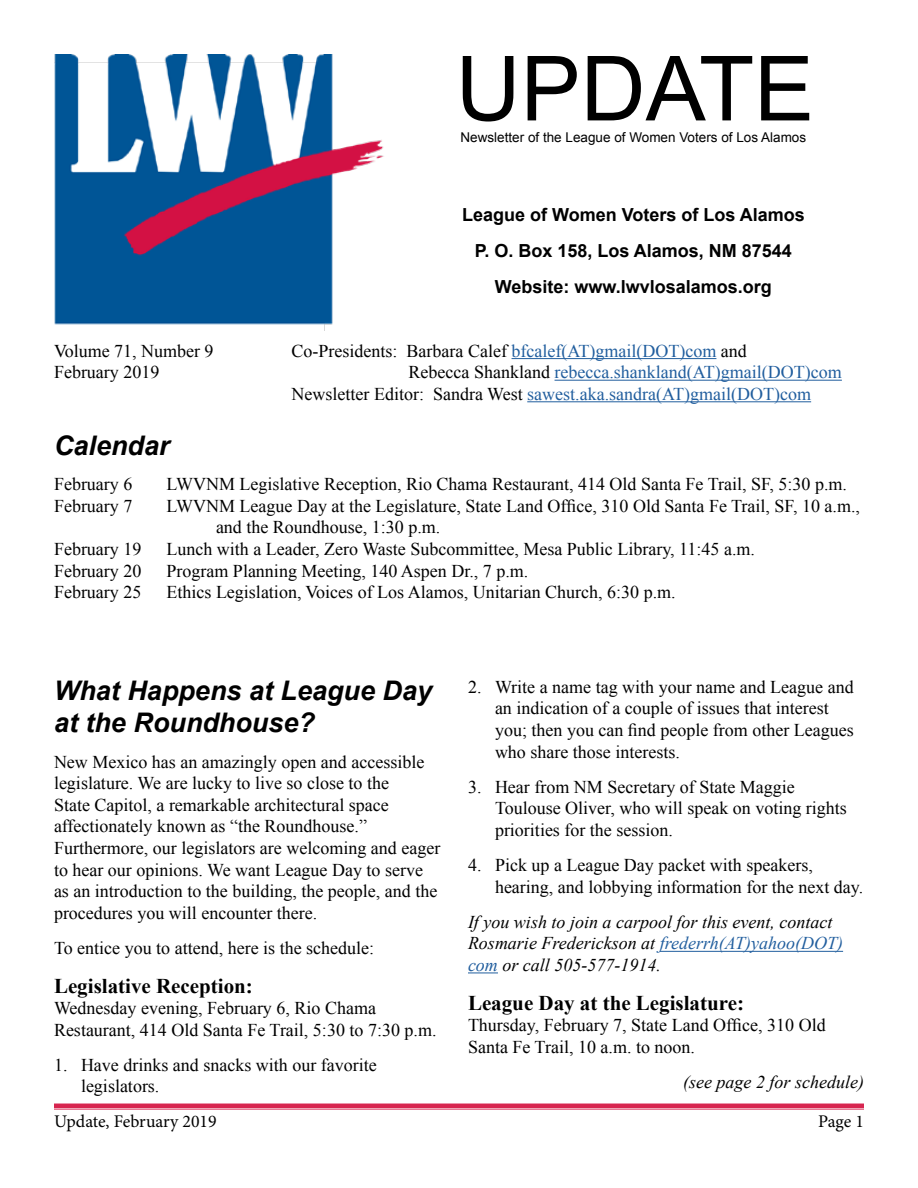
<style>
.page{position:relative;width:918px;height:1188px;background:#fff}
.page>*{position:absolute;margin:0;border:0;box-sizing:border-box;transform-origin:0 0}
.t1{font:90px "Arial";color:#000}
.t2{font:italic 700 27px/32.4px "Arial";color:#000}
.t3{font:700 21px "Times New Roman";color:#000}
.t4{font:18px/21.6px "Times New Roman";color:#000}
.t5{font:italic 18px/21.6px "Times New Roman";color:#000}
.t6{font:18px "Times New Roman";color:#215e9e}
.t7{font:700 18px/36px "Arial";color:#000;text-align:center}
.t8{font:17.85px "Minion Pro";letter-spacing:-.005em;color:#000}
.t9{font:13.5px "Arial";color:#000}
.s1{color:#215e9e}
.s2{color:#000}
</style>
<div class="page">
<hr style="left:54px;top:1104px;width:810px;height:4px;background:#d7254f">
<hr style="left:54px;top:1109px;width:810px;height:1px;background:#d7254f">
<img style="left:54px;top:54px;width:330px;height:276px">
<hr style="left:512px;top:358px;width:204px;height:1px;background:#215e9e">
<hr style="left:555px;top:380px;width:287px;height:1px;background:#215e9e">
<hr style="left:527px;top:401px;width:284px;height:1px;background:#215e9e">
<hr style="left:660px;top:951px;width:183px;height:1px;background:#215e9e">
<hr style="left:468px;top:973px;width:30px;height:1px;background:#215e9e">
<h1 class="t1" style="left:456px;top:30px;width:360px">UPDATE</h1>
<p class="t9" style="left:461px;top:128px;width:347px">Newsletter of the League of Women Voters of Los Alamos</p>
<p class="t7" style="left:462px;top:198px;width:344px">League of Women Voters of Los Alamos<br>P. O. Box 158, Los Alamos, NM 87544<br>Website: www.lwvlosalamos.org</p>
<p class="t4" style="left:54px;top:340px;width:161px">Volume 71, Number 9<br>February 2019</p>
<p class="t4" style="left:292px;top:340px;width:457px">Co-Presidents: Barbara Calef <span class="s1">bfcalef(AT)gmail(DOT)com</span> and</p>
<p class="t6" style="left:409px;top:360px;width:435px"><span class="s2">Rebecca Shankland</span> rebecca.shankland(AT)gmail(DOT)com</p>
<p class="t6" style="left:292px;top:382px;width:521px"><span class="s2">Newsletter Editor: Sandra West</span> sawest.aka.sandra(AT)gmail(DOT)com</p>
<h2 class="t2" style="left:54px;top:431px;width:117px">Calendar</h2>
<p class="t4" style="left:54px;top:473px;width:80px">February 6</p>
<p class="t4" style="left:166px;top:473px;width:682px">LWVNM Legislative Reception, Rio Chama Restaurant, 414 Old Santa Fe Trail, SF, 5:30 p.m.</p>
<p class="t4" style="left:54px;top:495px;width:80px">February 7</p>
<p class="t4" style="left:216px;top:495px;width:646px;text-indent:-50px">LWVNM League Day at the Legislature, State Land Office, 310 Old Santa Fe Trail, SF, 10 a.m., and the Roundhouse, 1:30 p.m.</p>
<p class="t4" style="left:54px;top:538px;width:89px">February 19</p>
<p class="t4" style="left:166px;top:538px;width:590px">Lunch with a Leader, Zero Waste Subcommittee, Mesa Public Library, 11:45 a.m.</p>
<p class="t4" style="left:54px;top:560px;width:89px">February 20</p>
<p class="t4" style="left:166px;top:560px;width:363px">Program Planning Meeting, 140 Aspen Dr., 7 p.m.</p>
<p class="t4" style="left:54px;top:581px;width:89px">February 25</p>
<p class="t4" style="left:166px;top:581px;width:511px">Ethics Legislation, Voices of Los Alamos, Unitarian Church, 6:30 p.m.</p>
<h2 class="t2" style="left:54px;top:675px;width:380px">What Happens at League Day at the Roundhouse?</h2>
<p class="t4" style="left:54px;top:750px;width:388px">New Mexico has an amazingly open and accessible legislature. We are lucky to live so close to the<br>State Capitol, a remarkable architectural space affectionately known as “the Roundhouse.” Furthermore, our legislators are welcoming and eager to hear our opinions. We want League Day to serve as an introduction to the building, the people, and the procedures you will encounter there.</p>
<p class="t4" style="left:54px;top:937px;width:322px">To entice you to attend, here is the schedule:</p>
<p class="t3" style="left:54px;top:971px;width:200px">Legislative Reception:</p>
<p class="t4" style="left:54px;top:997px;width:384px">Wednesday evening, February 6, Rio Chama<br>Restaurant, 414 Old Santa Fe Trail, 5:30 to 7:30 p.m.</p>
<p class="t4" style="left:81px;top:1054px;width:297px;text-indent:-27px">1. Have drinks and snacks with our favorite legislators.</p>
<p class="t4" style="left:495px;top:676px;width:360px;text-indent:-27px">2. Write a name tag with your name and League and an indication of a couple of issues that interest you; then you can find people from other Leagues who share those interests.</p>
<p class="t4" style="left:495px;top:776px;width:353px;text-indent:-27px">3. Hear from NM Secretary of State Maggie<br>Toulouse Oliver, who will speak on voting rights priorities for the session.</p>
<p class="t4" style="left:495px;top:854px;width:370px;text-indent:-27px">4. Pick up a League Day packet with speakers, hearing, and lobbying information for the next day.</p>
<p class="t5" style="left:468px;top:911px;width:377px">If you wish to join a carpool for this event, contact<br>Rosmarie Frederickson at <span class="s1">frederrh(AT)yahoo(DOT) com</span> or call 505-577-1914.</p>
<p class="t3" style="left:468px;top:988px;width:278px">League Day at the Legislature:</p>
<p class="t4" style="left:468px;top:1014px;width:359px">Thursday, February 7, State Land Office, 310 Old<br>Santa Fe Trail, 10 a.m. to noon.</p>
<p class="t5" style="left:683px;top:1071px;width:182px">(see page 2 for schedule)</p>
<p class="t8" style="left:54px;top:1109px;width:164px">Update, February 2019</p>
<p class="t8" style="left:818px;top:1109px;width:47px">Page 1</p>
</div>
